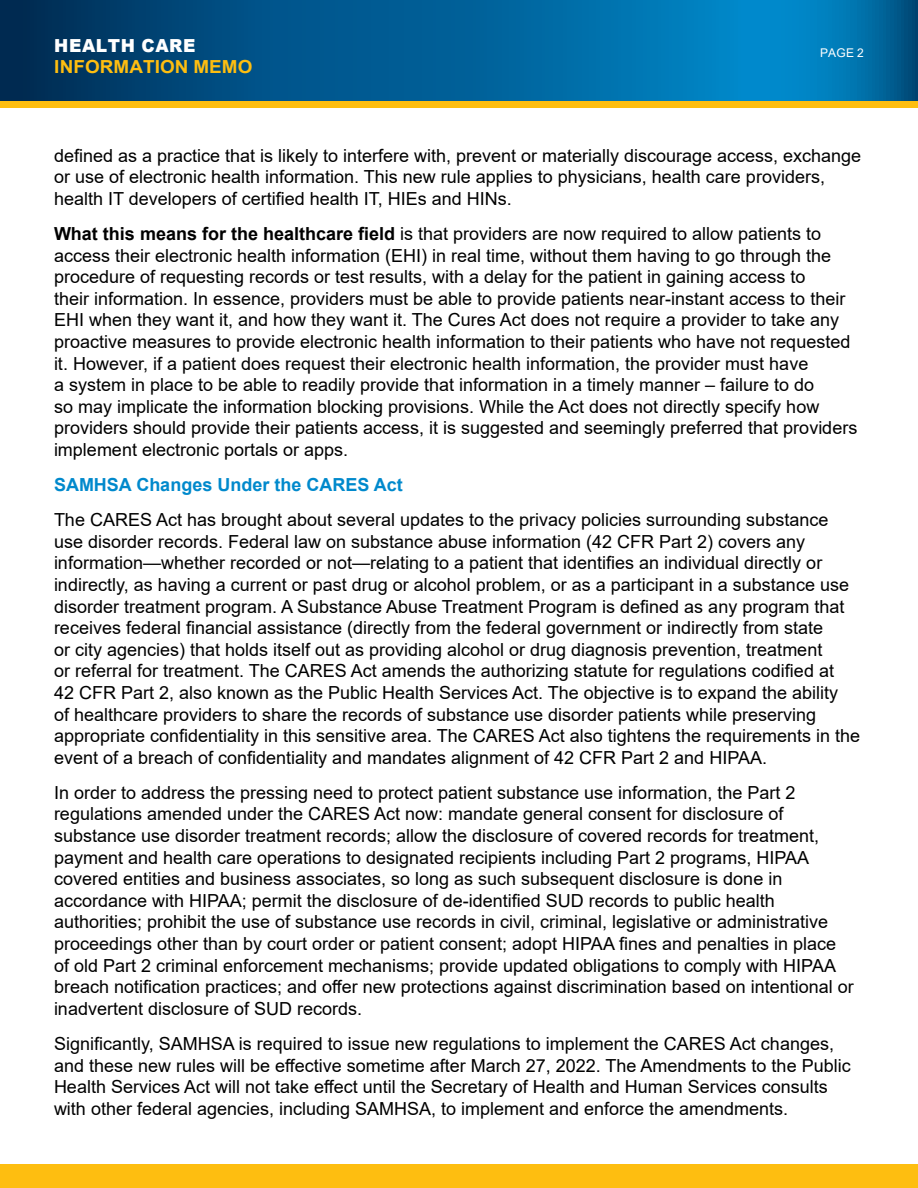
<style>
.page{position:relative;width:918px;height:1188px;background:#fff}
.page>*{position:absolute;margin:0;border:0;box-sizing:border-box;transform-origin:0 0}
.t1{font:18px/21.6px "Arial";color:#000}
.t2{font:700 18px "Arial";color:#0089cc}
.t3{font:700 18px "Arial";letter-spacing:.005em;color:#febe10;scale:1.05 1}
.t4{font:900 18px "Arial";letter-spacing:.035em;color:#fff;scale:.95 1}
.t5{font:12px "Arial";color:#fff}
.s1{font-weight:700}
</style>
<div class="page">
<div style="left:0;top:54px;width:918px;height:54px;background:#febe10"></div>
<svg style="left:0;top:0;width:918px;height:101px;background:#005f96"></svg>
<div style="left:0;top:1164px;width:918px;height:24px;background:#febe10"></div>
<p class="t4" style="left:54px;top:32px;width:150px">HEALTH CARE</p>
<p class="t3" style="left:54px;top:54px;width:190px">INFORMATION MEMO</p>
<p class="t5" style="left:820px;top:45px;width:45px">PAGE 2</p>
<p class="t1" style="left:54px;top:144px;width:809px">defined as a practice that is likely to interfere with, prevent or materially discourage access, exchange or use of electronic health information. This new rule applies to physicians, health care providers, health IT developers of certified health IT, HIEs and HINs.</p>
<p class="t1" style="left:54px;top:223px;width:805px"><span class="s1">What this means for the healthcare field</span> is that providers are now required to allow patients to access their electronic health information (EHI) in real time, without them having to go through the procedure of requesting records or test results, with a delay for the patient in gaining access to<br>their information. In essence, providers must be able to provide patients near-instant access to their EHI when they want it, and how they want it. The Cures Act does not require a provider to take any proactive measures to provide electronic health information to their patients who have not requested it. However, if a patient does request their electronic health information, the provider must have<br>a system in place to be able to readily provide that information in a timely manner – failure to do<br>so may implicate the information blocking provisions. While the Act does not directly specify how providers should provide their patients access, it is suggested and seemingly preferred that providers implement electronic portals or apps.</p>
<p class="t2" style="left:54px;top:472px;width:350px">SAMHSA Changes Under the CARES Act</p>
<p class="t1" style="left:54px;top:509px;width:808px">The CARES Act has brought about several updates to the privacy policies surrounding substance use disorder records. Federal law on substance abuse information (42 CFR Part 2) covers any information—whether recorded or not—relating to a patient that identifies an individual directly or indirectly, as having a current or past drug or alcohol problem, or as a participant in a substance use disorder treatment program. A Substance Abuse Treatment Program is defined as any program that receives federal financial assistance (directly from the federal government or indirectly from state<br>or city agencies) that holds itself out as providing alcohol or drug diagnosis prevention, treatment<br>or referral for treatment. The CARES Act amends the authorizing statute for regulations codified at<br>42 CFR Part 2, also known as the Public Health Services Act. The objective is to expand the ability<br>of healthcare providers to share the records of substance use disorder patients while preserving appropriate confidentiality in this sensitive area. The CARES Act also tightens the requirements in the event of a breach of confidentiality and mandates alignment of 42 CFR Part 2 and HIPAA.</p>
<p class="t1" style="left:54px;top:782px;width:801px">In order to address the pressing need to protect patient substance use information, the Part 2 regulations amended under the CARES Act now: mandate general consent for disclosure of substance use disorder treatment records; allow the disclosure of covered records for treatment, payment and health care operations to designated recipients including Part 2 programs, HIPAA covered entities and business associates, so long as such subsequent disclosure is done in accordance with HIPAA; permit the disclosure of de-identified SUD records to public health authorities; prohibit the use of substance use records in civil, criminal, legislative or administrative proceedings other than by court order or patient consent; adopt HIPAA fines and penalties in place of old Part 2 criminal enforcement mechanisms; provide updated obligations to comply with HIPAA breach notification practices; and offer new protections against discrimination based on intentional or inadvertent disclosure of SUD records.</p>
<p class="t1" style="left:54px;top:1033px;width:798px">Significantly, SAMHSA is required to issue new regulations to implement the CARES Act changes, and these new rules will be effective sometime after March 27, 2022. The Amendments to the Public Health Services Act will not take effect until the Secretary of Health and Human Services consults with other federal agencies, including SAMHSA, to implement and enforce the amendments.</p>
</div>
